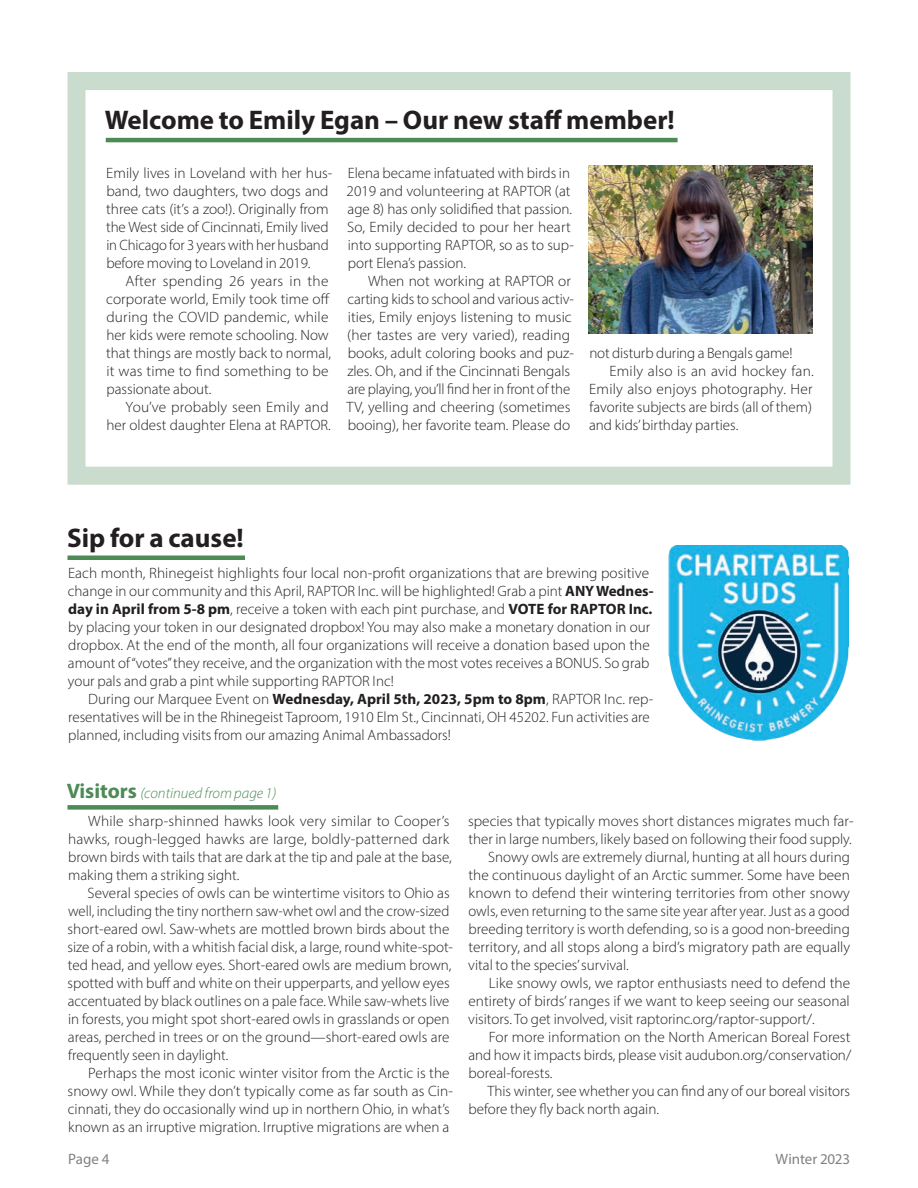
<style>
.page{position:relative;width:918px;height:1188px;background:#fff}
.page>*{position:absolute;margin:0;border:0;box-sizing:border-box;transform-origin:0 0}
.t1{font:700 27px "Myriad Pro";color:#231f20}
.t2{font:300 15px/18px "Myriad Pro";color:#231f20}
.t3{font:15px "Myriad Pro";letter-spacing:-.005em;color:#808285}
.s1{font-weight:700}
.s2{font-weight:700;font-size:21px;color:#4d8a56}
.s3{font-style:italic;color:#4d8a56}
</style>
<div class="page">
<div style="left:68px;top:805px;width:210px;height:5px;background:#4d8a56"></div>
<hr style="left:106px;top:138px;width:572px;height:4px;background:#4d8a56">
<hr style="left:67px;top:556px;width:178px;height:4px;background:#4d8a56">
<img style="left:668px;top:546px;width:181px;height:194px">
<img style="left:589px;top:165px;width:223px;height:169px">
<div style="left:67px;top:72px;width:783px;height:413px;border:18px solid #c9dccd"></div>
<h1 class="t1" style="left:105px;top:102px;width:572px">Welcome to Emily Egan – Our new staff member!</h1>
<p class="t2" style="left:106px;top:164px;width:228px">Emily lives in Loveland with her hus&shy;band, two daughters, two dogs and three cats (it’s a zoo!). Originally from the West side of Cincinnati, Emily lived in Chicago for 3 years with her husband before moving to Loveland in 2019.</p>
<p class="t2" style="left:106px;top:272px;width:226px;text-indent:19px">After spending 26 years in the corporate world, Emily took time off during the COVID pandemic, while her kids were remote schooling. Now that things are mostly back to normal, it was time to find something to be passionate about.</p>
<p class="t2" style="left:106px;top:398px;width:226px;text-align:right">You’ve probably seen Emily and her oldest daughter Elena at RAPTOR.</p>
<p class="t2" style="left:347px;top:164px;width:229px">Elena became infatuated with birds in 2019 and volunteering at RAPTOR (at age 8) has only solidified that passion.<br>So, Emily decided to pour her heart into supporting RAPTOR, so as to sup&shy;port Elena’s passion.</p>
<p class="t2" style="left:347px;top:272px;width:229px;text-indent:21px">When not working at RAPTOR or carting kids to school and various activ&shy;ities, Emily enjoys listening to music (her tastes are very varied), reading books, adult coloring books and puz&shy;zles. Oh, and if the Cincinnati Bengals are playing, you’ll find her in front of the TV, yelling and cheering (sometimes booing), her favorite team. Please do</p>
<p class="t2" style="left:589px;top:344px;width:205px">not disturb during a Bengals game!</p>
<p class="t2" style="left:610px;top:362px;width:206px">Emily also is an avid hockey fan.</p>
<p class="t2" style="left:589px;top:380px;width:225px">Emily also enjoys photography. Her</p>
<p class="t2" style="left:589px;top:398px;width:224px">favorite subjects are birds (all of them)</p>
<p class="t2" style="left:589px;top:416px;width:151px">and kids’ birthday parties.</p>
<h1 class="t1" style="left:67px;top:520px;width:178px">Sip for a cause!</h1>
<p class="t2" style="left:68px;top:564px;width:587px">Each month, Rhinegeist highlights four local non-profit organizations that are brewing positive change in our community and this April, RAPTOR Inc. will be highlighted! Grab a pint <span class="s1">ANY Wednes&shy;day in April from 5-8 pm</span>, receive a token with each pint purchase, and <span class="s1">VOTE for RAPTOR Inc. </span>by placing your token in our designated dropbox! You may also make a monetary donation in our dropbox. At the end of the month, all four organizations will receive a donation based upon the amount of “votes” they receive, and the organization with the most votes receives a BONUS. So grab your pals and grab a pint while supporting RAPTOR Inc!</p>
<p class="t2" style="left:68px;top:690px;width:587px;text-indent:20px">During our Marquee Event on <span class="s1">Wednesday, April 5th, 2023, 5pm to 8pm</span>, RAPTOR Inc. rep&shy;resentatives will be in the Rhinegeist Taproom, 1910 Elm St., Cincinnati, OH 45202. Fun activities are planned, including visits from our amazing Animal Ambassadors!</p>
<p class="t2" style="left:88px;top:779px;width:363px;line-height:27.9px;text-indent:-22px"><span class="s2">Visitors</span> <span class="s3">(continued from page 1)<br></span>While sharp-shinned hawks look very similar to Cooper’s</p>
<p class="t2" style="left:68px;top:830px;width:385px">hawks, rough-legged hawks are large, boldly-patterned dark brown birds with tails that are dark at the tip and pale at the base, making them a striking sight.</p>
<p class="t2" style="left:68px;top:884px;width:387px;text-indent:20px">Several species of owls can be wintertime visitors to Ohio as well, including the tiny northern saw-whet owl and the crow-sized short-eared owl. Saw-whets are mottled brown birds about the size of a robin, with a whitish facial disk, a large, round white-spot&shy;ted head, and yellow eyes. Short-eared owls are medium brown, spotted with buff and white on their upperparts, and yellow eyes accentuated by black outlines on a pale face. While saw-whets live in forests, you might spot short-eared owls in grasslands or open areas, perched in trees or on the ground—short-eared owls are frequently seen in daylight.</p>
<p class="t2" style="left:68px;top:1064px;width:387px;text-indent:21px">Perhaps the most iconic winter visitor from the Arctic is the snowy owl. While they don’t typically come as far south as Cin&shy;cinnati, they do occasionally wind up in northern Ohio, in what’s known as an irruptive migration. Irruptive migrations are when a</p>
<p class="t2" style="left:468px;top:812px;width:387px">species that typically moves short distances migrates much far-</p>
<p class="t2" style="left:468px;top:830px;width:385px">ther in large numbers, likely based on following their food supply.</p>
<p class="t2" style="left:488px;top:848px;width:363px">Snowy owls are extremely diurnal, hunting at all hours during</p>
<p class="t2" style="left:468px;top:866px;width:383px">the continuous daylight of an Arctic summer. Some have been</p>
<p class="t2" style="left:469px;top:884px;width:383px">known to defend their wintering territories from other snowy</p>
<p class="t2" style="left:469px;top:902px;width:383px">owls, even returning to the same site year after year. Just as a good</p>
<p class="t2" style="left:469px;top:920px;width:383px">breeding territory is worth defending, so is a good non-breeding</p>
<p class="t2" style="left:468px;top:938px;width:383px">territory, and all stops along a bird’s migratory path are equally</p>
<p class="t2" style="left:468px;top:956px;width:162px">vital to the species’ survival.</p>
<p class="t2" style="left:489px;top:974px;width:363px">Like snowy owls, we raptor enthusiasts need to defend the</p>
<p class="t2" style="left:469px;top:992px;width:383px">entirety of birds’ ranges if we want to keep seeing our seasonal</p>
<p class="t2" style="left:468px;top:1010px;width:348px">visitors. To get involved, visit raptorinc.org/raptor-support/.</p>
<p class="t2" style="left:489px;top:1028px;width:363px">For more information on the North American Boreal Forest</p>
<p class="t2" style="left:468px;top:1046px;width:384px">and how it impacts birds, please visit audubon.org/conservation/</p>
<p class="t2" style="left:469px;top:1064px;width:85px">boreal-forests.</p>
<p class="t2" style="left:488px;top:1082px;width:364px">This winter, see whether you can find any of our boreal visitors</p>
<p class="t2" style="left:469px;top:1100px;width:192px">before they fly back north again.</p>
<p class="t3" style="left:68px;top:1150px;width:43px">Page 4</p>
<p class="t3" style="left:776px;top:1150px;width:76px">Winter 2023</p>
</div>
